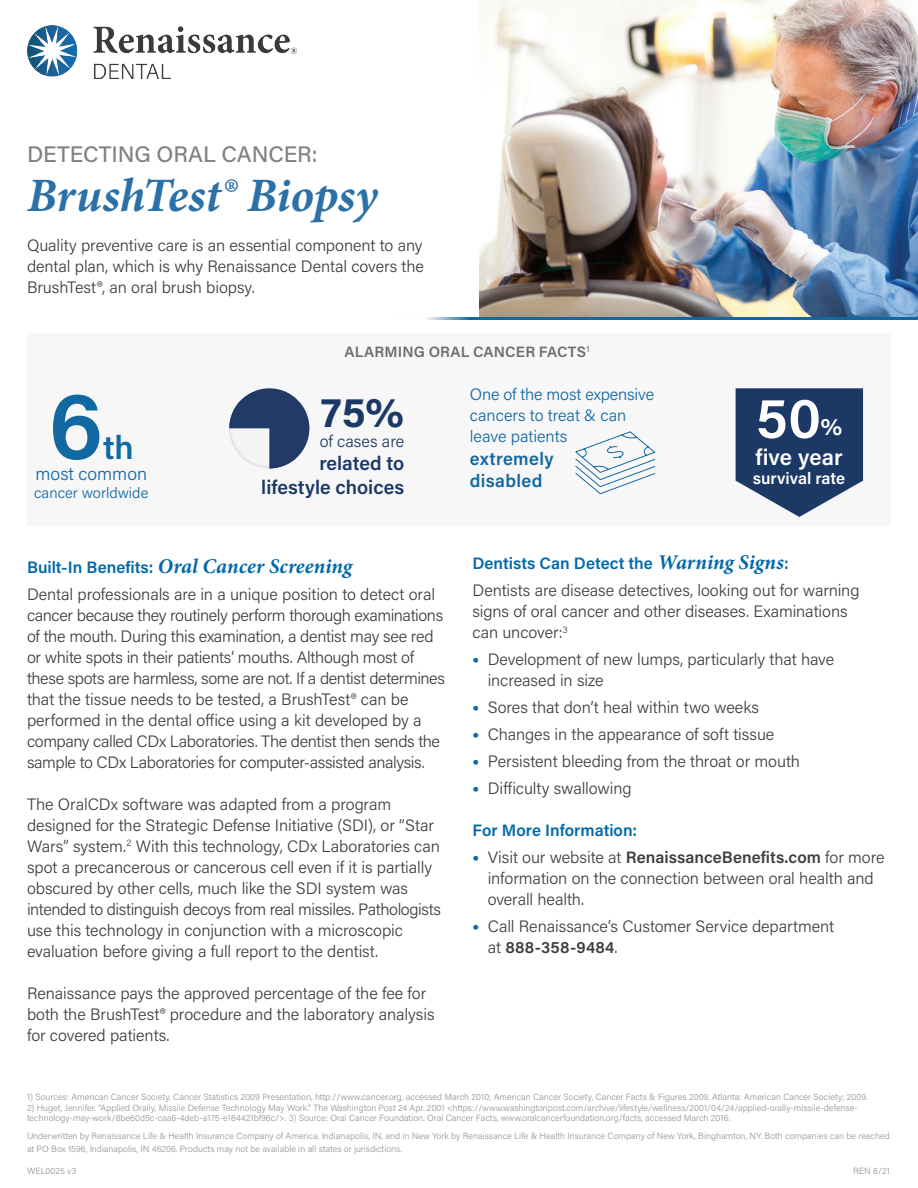
<style>
.page{position:relative;width:918px;height:1188px;background:#fff}
.page>*{position:absolute;margin:0;border:0;box-sizing:border-box;transform-origin:0 0}
.t1{font:600 96px "Acumin Pro";color:#1268a1}
.t2{font:600 57px "Acumin Pro";color:#fff}
.t3{font:italic 700 48px "Minion Pro";letter-spacing:-.005em;color:#2b71a8}
.t4{font:700 42px "Acumin Pro";color:#1c3966}
.t5{font:600 33px "Acumin Pro";color:#1268a1}
.t6{font:600 24px "Acumin Pro";color:#fff}
.t7{font:500 22.5px "Acumin Pro";letter-spacing:-.005em;color:#808285}
.t8{font:600 22.5px "Acumin Pro";letter-spacing:.005em;color:#fff}
.t9{font:italic 700 21px "Minion Pro";letter-spacing:.005em;color:#0068a9}
.t10{font:600 19.5px/23.4px "Acumin Pro";color:#1c3966;text-align:right}
.t11{font:600 18px/22.5px "Acumin Pro";letter-spacing:.02em;color:#1268a1}
.t12{font:300 18px "Acumin Pro";color:#1268a1}
.t13{font:300 16.5px/21px "Acumin Pro";letter-spacing:-.005em;color:#3e3e3f}
.t14{font:300 16.5px/21px "Acumin Pro";letter-spacing:-.005em;color:#1268a1}
.t15{font:600 16.5px "Acumin Pro";color:#0068a9}
.t16{font:600 16.5px "Acumin Pro";letter-spacing:-.005em;color:#fff}
.t17{font:300 16.5px "Acumin Pro";color:#1c3966}
.t18{font:600 15px "Acumin Pro";letter-spacing:.01em;color:#6c6d70}
.t19{font:300 15px "Acumin Pro";color:#1268a1}
.t20{font:300 9px/10.8px "Acumin Pro";color:#939598}
.s1{font-family:"Acumin Pro";font-weight:600;font-style:normal;font-size:16.5px}
.s2{font-weight:600;color:#0068a9}
.s3{font-family:"Minion Pro";font-weight:700;font-style:italic;font-size:21px;color:#0068a9}
.s4{font-family:"Avenir";font-size:13.5px;color:#1268a1}
.s5{font-weight:600}
</style>
<div class="page">
<img style="left:27px;top:26px;width:270px;height:52px">
<img style="left:480px;top:0;width:438px;height:318px">
<hr style="left:392px;top:318px;width:526px;height:2px;background:#1268a1">
<div style="left:28px;top:333px;width:863px;height:193px;background:#f7f7f8"></div>
<svg style="left:229px;top:388px;width:80px;height:81px"></svg>
<svg style="left:575px;top:431px;width:81px;height:64px"></svg>
<svg style="left:736px;top:388px;width:127px;height:129px;background:#3b547a"></svg>
<h3 class="t7" style="left:27px;top:139px;width:292px">DETECTING ORAL CANCER:</h3>
<h3 class="t3" style="left:27px;top:162px;width:352px">BrushTest® Biopsy</h3>
<p class="t13" style="left:27px;top:234px;width:399px;text-align:justify">Quality preventive care is an essential component to any dental plan, which is why Renaissance Dental covers the BrushTest®, an oral brush biopsy.</p>
<h1 class="t1" style="left:49px;top:358px;width:56px">6</h1>
<h3 class="t5" style="left:103px;top:424px;width:32px">th</h3>
<p class="t12" style="left:35px;top:462px;width:113px">most common</p>
<p class="t19" style="left:34px;top:483px;width:116px">cancer worldwide</p>
<p class="t18" style="left:345px;top:341px;width:247px">ALARMING ORAL CANCER FACTS<sup>1</sup></p>
<h3 class="t4" style="left:321px;top:383px;width:85px">75%</h3>
<p class="t17" style="left:320px;top:430px;width:86px">of cases are</p>
<p class="t10" style="left:261px;top:451px;width:144px">related to lifestyle choices</p>
<p class="t14" style="left:470px;top:384px;width:186px">One of the most expensive cancers to treat &amp; can leave patients</p>
<p class="t11" style="left:470px;top:447px;width:85px">extremely disabled</p>
<h2 class="t2" style="left:756px;top:378px;width:67px">50</h2>
<h3 class="t6" style="left:820px;top:410px;width:23px">%</h3>
<h3 class="t8" style="left:755px;top:441px;width:89px">five year</h3>
<p class="t16" style="left:753px;top:467px;width:94px">survival rate</p>
<p class="t9" style="left:27px;top:551px;width:327px"><span class="s1">Built-In Benefits:</span> Oral Cancer Screening</p>
<p class="t13" style="left:27px;top:583px;width:420px">Dental professionals are in a unique position to detect oral cancer because they routinely perform thorough examinations of the mouth. During this examination, a dentist may see red or white spots in their patients’ mouths. Although most of these spots are harmless, some are not. If a dentist determines that the tissue needs to be tested, a BrushTest® can be performed in the dental office using a kit developed by a company called CDx Laboratories. The dentist then sends the sample to CDx Laboratories for computer-assisted analysis.</p>
<p class="t13" style="left:27px;top:793px;width:416px">The OralCDx software was adapted from a program designed for the Strategic Defense Initiative (SDI), or “Star Wars” system.<sup>2</sup> With this technology, CDx Laboratories can spot a precancerous or cancerous cell even if it is partially obscured by other cells, much like the SDI system was intended to distinguish decoys from real missiles. Pathologists use this technology in conjunction with a microscopic evaluation before giving a full report to the dentist.</p>
<p class="t13" style="left:27px;top:982px;width:409px">Renaissance pays the approved percentage of the fee for both the BrushTest® procedure and the laboratory analysis for covered patients.</p>
<p class="t13" style="left:472px;top:550px;width:389px;line-height:27px"><span class="s2">Dentists Can Detect the</span> <span class="s3">Warning Signs</span><span class="s2">:<br></span>Dentists are disease detectives, looking out for warning</p>
<p class="t13" style="left:472px;top:601px;width:377px">signs of oral cancer and other diseases. Examinations can uncover:<sup>3</sup></p>
<p class="t13" style="left:488px;top:649px;width:348px;text-indent:-15px"><span class="s4">•</span> Development of new lumps, particularly that have increased in size</p>
<p class="t13" style="left:472px;top:697px;width:288px"><span class="s4">•</span> Sores that don’t heal within two weeks</p>
<p class="t13" style="left:472px;top:724px;width:303px"><span class="s4">•</span> Changes in the appearance of soft tissue</p>
<p class="t13" style="left:472px;top:751px;width:329px"><span class="s4">•</span> Persistent bleeding from the throat or mouth</p>
<p class="t13" style="left:472px;top:778px;width:161px"><span class="s4">•</span> Difficulty swallowing</p>
<p class="t15" style="left:473px;top:819px;width:166px">For More Information:</p>
<p class="t13" style="left:488px;top:847px;width:398px;text-indent:-15px"><span class="s4">•</span> Visit our website at <span class="s5">RenaissanceBenefits.com</span> for more information on the connection between oral health and overall health.</p>
<p class="t13" style="left:488px;top:916px;width:348px;text-indent:-15px"><span class="s4">•</span> Call Renaissance’s Customer Service department at <span class="s5">888-358-9484</span>.</p>
<p class="t20" style="left:27px;top:1091px;width:842px">1) Sources: American Cancer Society, Cancer Statistics 2009 Presentation, http://www.cancer.org, accessed March 2010; American Cancer Society, Cancer Facts &amp; Figures 2009. Atlanta: American Cancer Society; 2009.</p>
<p class="t20" style="left:27px;top:1102px;width:832px">2) Huget, Jennifer. “Applied Orally, Missile Defense Technology May Work.” The Washington Post 24 Apr. 2001 &lt;https://www.washingtonpost.com/archive/lifestyle/wellness/2001/04/24/applied-orally-missile-defense&shy;technology-may-work/8be60d5c-caa6-4deb-a175-e164421bf96c/&gt;. 3) Source: Oral Cancer Foundation. Oral Cancer Facts, www.oralcancerfoundation.org/facts, accessed March 2016.</p>
<p class="t20" style="left:27px;top:1129px;width:864px;line-height:12.6px">Underwritten by Renaissance Life &amp; Health Insurance Company of America, Indianapolis, IN, and in New York by Renaissance Life &amp; Health Insurance Company of New York, Binghamton, NY. Both companies can be reached at PO Box 1596, Indianapolis, IN 46206. Products may not be available in all states or jurisdictions.</p>
<p class="t20" style="left:27px;top:1165px;width:51px">WEL0025 v3</p>
<p class="t20" style="left:853px;top:1165px;width:38px">REN 8/21</p>
</div>
